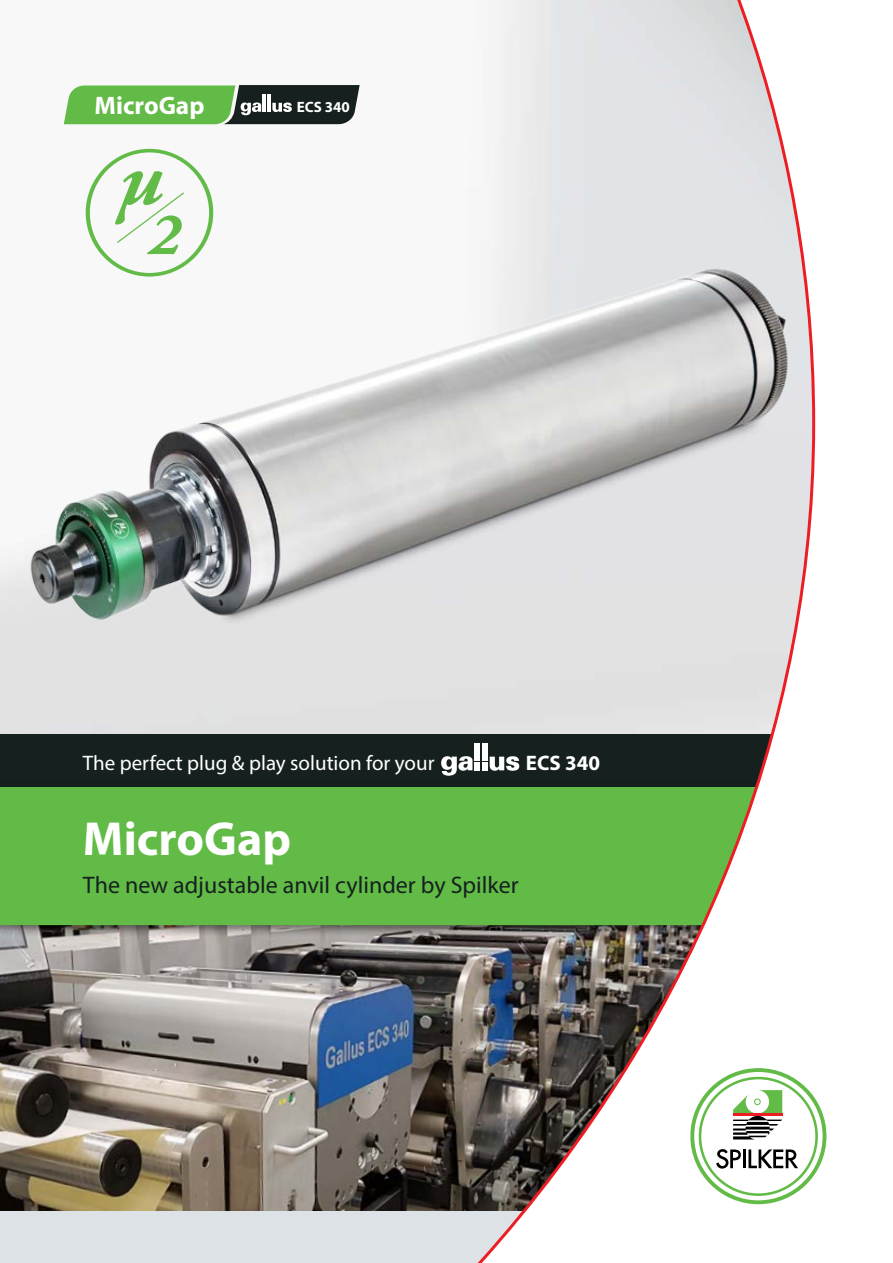
<style>
.page{position:relative;width:893px;height:1263px;background:#fff}
.page>*{position:absolute;margin:0;border:0;box-sizing:border-box;transform-origin:0 0}
.t1{font:700 48px "Myriad Pro";color:#fff}
.t2{font:700 25.35px "Myriad Pro";color:#fff}
.t3{font:24px "Myriad Pro";color:#16211f}
.t4{font:21px "Myriad Pro";color:#fff}
.t5{font:700 21px "Myriad Pro";color:#fff}
.t6{font:700 15px "Myriad Pro";color:#fff}
</style>
<div class="page">
<img style="left:0;top:938px;width:432px;height:274px">
<div style="left:0;top:1212px;width:638px;height:51px;background:#dde2e6"></div>
<div style="left:0;top:734px;width:784px;height:63px;background:#16211f"></div>
<div style="left:0;top:781px;width:827px;height:157px;background:#000;opacity:.58"></div>
<div style="left:0;top:787px;width:821px;height:138px;background:#62bb46"></div>
<svg style="left:432px;top:0;width:395px;height:1263px"></svg>
<svg style="left:690px;top:1068px;width:136px;height:136px"></svg>
<img style="left:0;top:111px;width:827px;height:611px">
<svg style="left:86px;top:149px;width:127px;height:128px"></svg>
<svg style="left:64px;top:85px;width:296px;height:39px;background:#538747"></svg>
<p class="t2" style="left:95px;top:89px;width:111px">MicroGap</p>
<p class="t6" style="left:297px;top:97px;width:55px">ECS 340</p>
<p class="t4" style="left:83px;top:750px;width:353px">The perfect plug &amp; play solution for your</p>
<p class="t5" style="left:526px;top:749px;width:76px">ECS 340</p>
<h1 class="t1" style="left:83px;top:808px;width:210px">MicroGap</h1>
<p class="t3" style="left:83px;top:870px;width:437px">The new adjustable anvil cylinder by Spilker</p>
</div>
